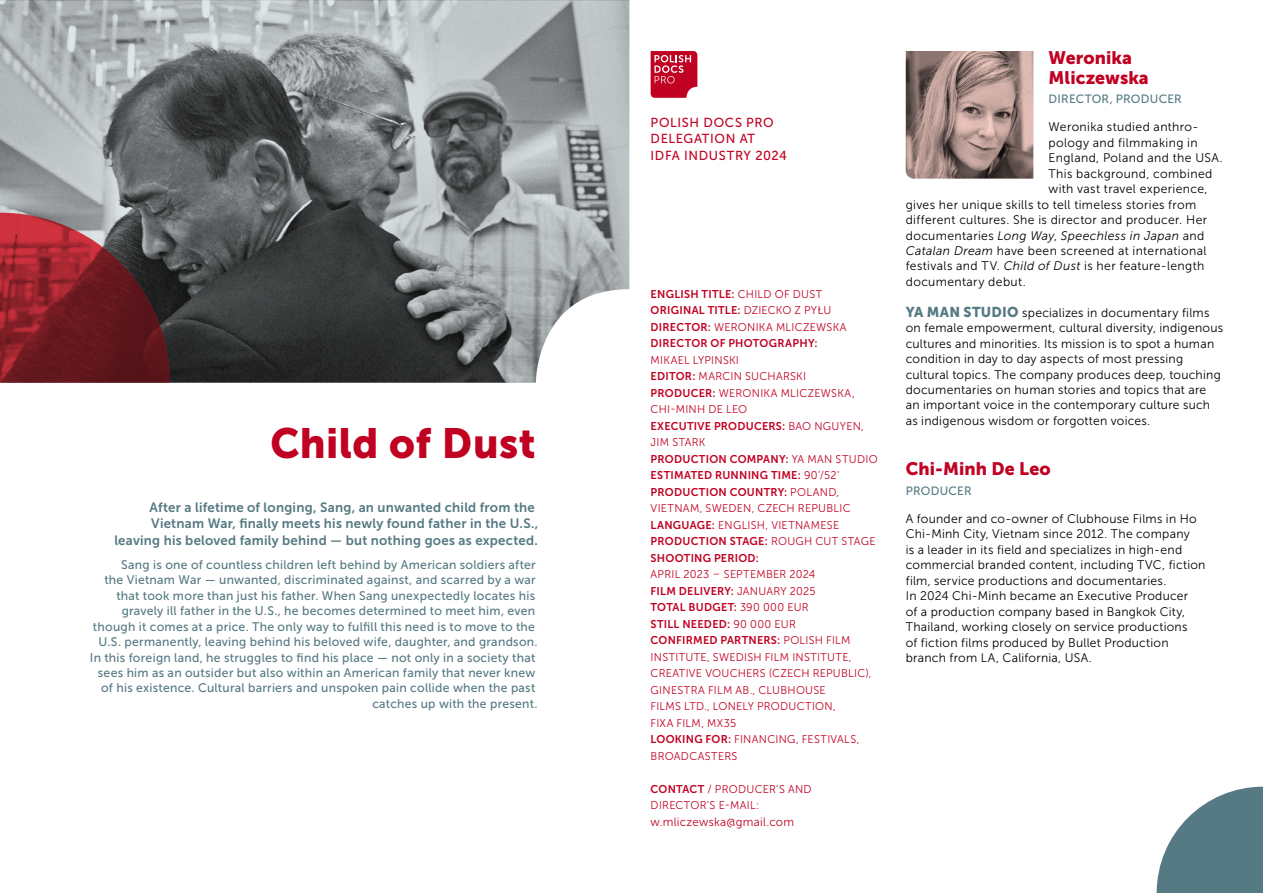
<style>
.page{position:relative;width:1263px;height:893px;background:#fff}
.page>*{position:absolute;margin:0;border:0;box-sizing:border-box;transform-origin:0 0}
.t1{font:42px "Museo Sans 900";letter-spacing:.01em;color:#c10122}
.t2{font:18px/19.5px "Museo Sans 900";letter-spacing:.005em;color:#c10122}
.t3{font:13.5px/16.5px "Museo Sans 700";letter-spacing:.015em;color:#557a83;text-align:right}
.t4{font:13.05px/16.5px "Museo Sans 500";letter-spacing:.05em;color:#c10122}
.t5{font:12.45px/15.5px "Museo Sans 300";letter-spacing:.02em;color:#000}
.t6{font:12.45px/15.5px "Museo Sans 500";letter-spacing:.02em;color:#557a83;text-align:right}
.t7{font:italic 12.45px "Museo Sans 300";letter-spacing:.03em;color:#000}
.t8{font:12px "Museo Sans 500";letter-spacing:.02em;color:#557a83}
.t9{font:12px "Museo Sans 300";letter-spacing:.02em;color:#c10122}
.t10{font:11.25px/16.5px "Museo Sans 300";letter-spacing:.025em;color:#c10122}
.t11{font:11.25px/16.5px "Museo Sans 700";letter-spacing:.025em;color:#c10122}
.s1{font-family:"Museo Sans 300"}
.s2{font-family:"Museo Sans 700"}
.s3{font-style:normal}
.s4{font-style:italic}
.s5{font-family:"Museo Sans 900";font-size:14.25px;color:#557a83}
</style>
<div class="page">
<img style="left:0;top:0;width:629px;height:383px">
<img style="left:906px;top:51px;width:127px;height:128px">
<svg style="left:651px;top:51px;width:46px;height:47px"></svg>
<svg style="left:1157px;top:787px;width:106px;height:106px"></svg>
<svg style="left:0;top:213px;width:170px;height:170px"></svg>
<h1 class="t1" style="left:270px;top:419px;width:267px">Child of Dust</h1>
<p class="t3" style="left:114px;top:499px;width:426px">After a lifetime of longing, Sang, an unwanted child from the<br>Vietnam War, finally meets his newly found father in the U.S., leaving his beloved family behind — but nothing goes as expected.</p>
<p class="t6" style="left:90px;top:557px;width:449px">Sang is one of countless children left behind by American soldiers after<br>the Vietnam War — unwanted, discriminated against, and scarred by a war that took more than just his father. When Sang unexpectedly locates his gravely ill father in the U.S., he becomes determined to meet him, even though it comes at a price. The only way to fulfill this need is to move to the U.S. permanently, leaving behind his beloved wife, daughter, and grandson.<br>In this foreign land, he struggles to find his place — not only in a society that sees him as an outsider but also within an American family that never knew of his existence. Cultural barriers and unspoken pain collide when the past catches up with the present.</p>
<p class="t4" style="left:651px;top:114px;width:138px">POLISH DOCS PRO<br>DELEGATION AT<br>IDFA INDUSTRY 2024</p>
<p class="t11" style="left:651px;top:285px;width:182px">ENGLISH TITLE: <span class="s1">CHILD OF DUST<br></span>ORIGINAL TITLE: <span class="s1">DZIECKO Z PYŁU</span></p>
<p class="t10" style="left:651px;top:319px;width:197px"><span class="s2">DIRECTOR:</span> WERONIKA MLICZEWSKA</p>
<p class="t11" style="left:651px;top:335px;width:168px">DIRECTOR OF PHOTOGRAPHY:</p>
<p class="t10" style="left:651px;top:352px;width:206px">MIKAEL LYPINSKI<br><span class="s2">EDITOR:</span> MARCIN SUCHARSKI<br><span class="s2">PRODUCER:</span> WERONIKA MLICZEWSKA,<br>CHI‑MINH DE LEO</p>
<p class="t11" style="left:651px;top:417px;width:215px">EXECUTIVE PRODUCERS: <span class="s1">BAO NGUYEN,</span></p>
<p class="t10" style="left:651px;top:434px;width:56px">JIM STARK</p>
<p class="t11" style="left:651px;top:450px;width:229px">PRODUCTION COMPANY: <span class="s1">YA MAN STUDIO<br></span>ESTIMATED RUNNING TIME: <span class="s1">90’/52’<br></span>PRODUCTION COUNTRY: <span class="s1">POLAND,</span></p>
<p class="t10" style="left:651px;top:500px;width:201px">VIETNAM, SWEDEN, CZECH REPUBLIC<br><span class="s2">LANGUAGE:</span> ENGLISH, VIETNAMESE</p>
<p class="t11" style="left:651px;top:533px;width:226px">PRODUCTION STAGE: <span class="s1">ROUGH CUT STAGE<br></span>SHOOTING PERIOD:</p>
<p class="t10" style="left:651px;top:566px;width:166px">APRIL 2023 – SEPTEMBER 2024</p>
<p class="t11" style="left:651px;top:582px;width:201px">FILM DELIVERY: <span class="s1">JANUARY 2025<br></span>TOTAL BUDGET: <span class="s1">390 000 EUR<br></span>STILL NEEDED: <span class="s1">90 000 EUR<br></span>CONFIRMED PARTNERS: <span class="s1">POLISH FILM</span></p>
<p class="t10" style="left:651px;top:649px;width:222px">INSTITUTE, SWEDISH FILM INSTITUTE,<br>CREATIVE VOUCHERS (CZECH REPUBLIC),<br>GINESTRA FILM AB., CLUBHOUSE<br>FILMS LTD., LONELY PRODUCTION,<br>FIXA FILM, MX35<br><span class="s2">LOOKING FOR:</span> FINANCING, FESTIVALS,<br>BROADCASTERS</p>
<p class="t10" style="left:651px;top:781px;width:163px"><span class="s2">CONTACT</span> / PRODUCER’S AND<br>DIRECTOR’S E‑MAIL:</p>
<p class="t9" style="left:651px;top:815px;width:145px">w.mliczewska@gmail.com</p>
<h2 class="t2" style="left:1048px;top:48px;width:102px">Weronika<br>Mliczewska</h2>
<p class="t8" style="left:1048px;top:92px;width:135px">DIRECTOR, PRODUCER</p>
<p class="t5" style="left:1048px;top:119px;width:151px">Weronika studied anthro-</p>
<p class="t5" style="left:1048px;top:135px;width:151px">pology and filmmaking in</p>
<p class="t5" style="left:1048px;top:150px;width:176px">England, Poland and the USA.</p>
<p class="t5" style="left:1048px;top:166px;width:165px">This background, combined</p>
<p class="t5" style="left:1048px;top:181px;width:160px">with vast travel experience,</p>
<p class="t5" style="left:906px;top:197px;width:292px">gives her unique skills to tell timeless stories from</p>
<p class="t5" style="left:906px;top:212px;width:303px">different cultures. She is director and producer. Her</p>
<p class="t7" style="left:906px;top:228px;width:300px"><span class="s3">documentaries</span> Long Way<span class="s3">,</span> Speechless in Japan <span class="s3">and</span></p>
<p class="t5" style="left:906px;top:243px;width:302px"><span class="s4">Catalan Dream</span> have been screened at international</p>
<p class="t5" style="left:906px;top:258px;width:300px">festivals and TV. <span class="s4">Child of Dust</span> is her feature‑ length</p>
<p class="t5" style="left:906px;top:274px;width:121px">documentary debut.</p>
<p class="t5" style="left:906px;top:305px;width:319px"><span class="s5">YA MAN STUDIO</span> specializes in documentary films on female empowerment, cultural diversity, indigenous cultures and minorities. Its mission is to spot a human condition in day to day aspects of most pressing cultural topics. The company produces deep, touching documentaries on human stories and topics that are an important voice in the contemporary culture such as indigenous wisdom or forgotten voices.</p>
<h2 class="t2" style="left:906px;top:459px;width:146px">Chi-Minh De Leo</h2>
<p class="t8" style="left:906px;top:484px;width:67px">PRODUCER</p>
<p class="t5" style="left:906px;top:511px;width:301px">A founder and co-owner of Clubhouse Films in Ho Chi-Minh City, Vietnam since 2012. The company<br>is a leader in its field and specializes in high-end commercial branded content, including TVC, fiction film, service productions and documentaries.<br>In 2024 Chi-Minh became an Executive Producer<br>of a production company based in Bangkok City, Thailand, working closely on service productions<br>of fiction films produced by Bullet Production branch from LA, California, USA.</p>
</div>
